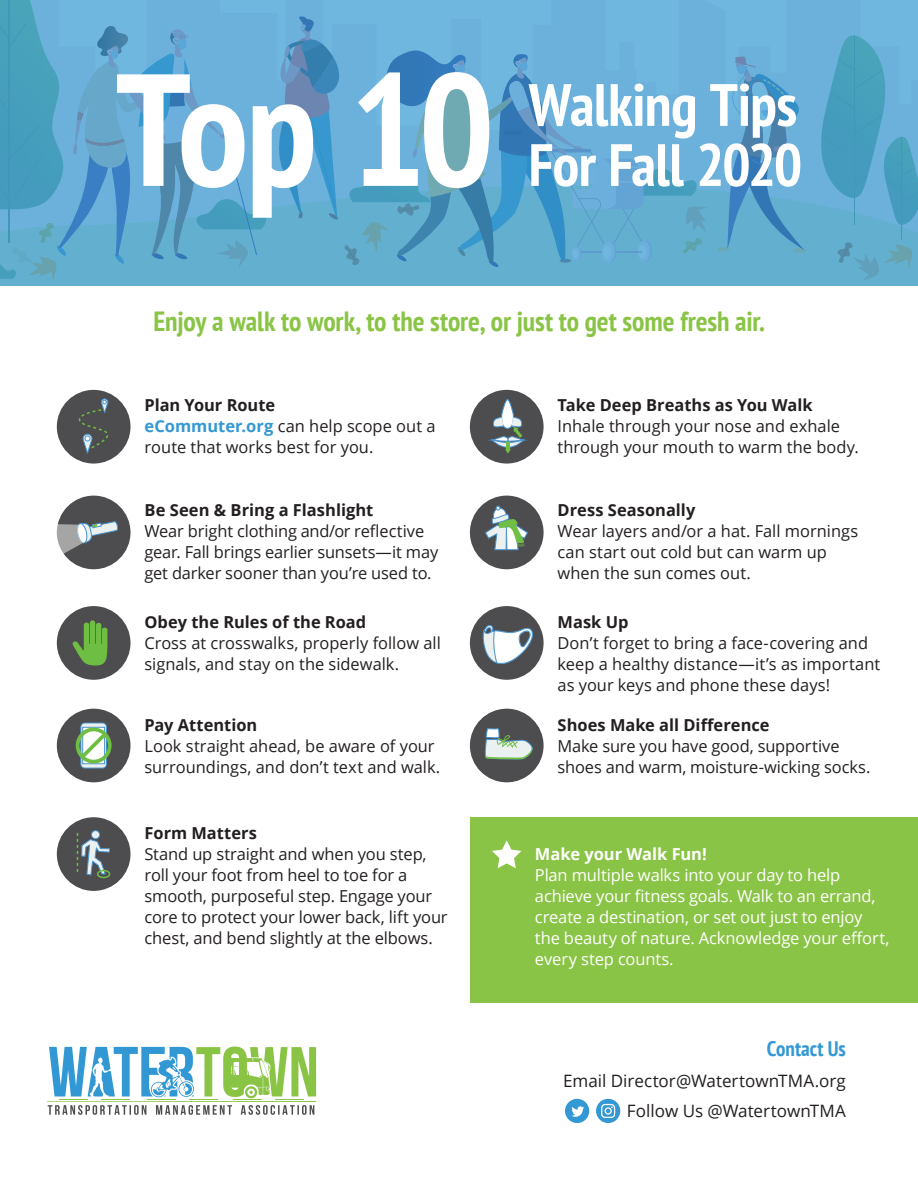
<style>
.page{position:relative;width:918px;height:1188px;background:#fff}
.page>*{position:absolute;margin:0;border:0;box-sizing:border-box;transform-origin:0 0}
.t1{font:700 condensed 159.3px "PT Sans";color:#fff}
.t2{font:700 condensed 59.55px "PT Sans";letter-spacing:-.01em;color:#fff}
.t3{font:700 condensed 27.75px "PT Sans";letter-spacing:-.005em;color:#8ac446}
.t4{font:700 condensed 21px "PT Sans";color:#3398d4}
.t5{font:17.1px/29.8px "Open Sans";color:#231f20;text-align:right}
.t6{font:16.5px/21px "Open Sans";color:#231f20}
.t7{font:16.5px/21px "Open Sans";letter-spacing:-.01em;color:#fff}
.t8{font:700 16.5px "Open Sans";color:#231f20}
.t9{font:700 16.5px "Open Sans";letter-spacing:-.005em;color:#fff}
.s1{font-weight:700}
.s2{font-weight:700;color:#3398d4}
</style>
<div class="page">
<svg style="left:0;top:0;width:918px;height:286px;background:#60a9d0"></svg>
<div style="left:57px;top:390px;width:74px;height:74px;background:#4d4c4e;border-radius:50%"></div>
<svg style="left:78px;top:398px;width:31px;height:56px"></svg>
<div style="left:57px;top:606px;width:74px;height:74px;background:#4d4c4e;border-radius:50%"></div>
<svg style="left:72px;top:620px;width:36px;height:46px"></svg>
<div style="left:57px;top:709px;width:74px;height:73px;background:#4d4c4e;border-radius:50%"></div>
<svg style="left:81px;top:723px;width:25px;height:45px"></svg>
<div style="left:81px;top:723px;width:26px;height:45px;border:1px solid #4994cf;border-radius:4px"></div>
<svg style="left:83px;top:727px;width:22px;height:37px"></svg>
<div style="left:76px;top:728px;width:36px;height:35px;border:4px solid #6fbe44;border-radius:50%"></div>
<svg style="left:77px;top:729px;width:33px;height:33px"></svg>
<div style="left:57px;top:817px;width:74px;height:74px;background:#4d4c4e;border-radius:50%"></div>
<div style="left:91px;top:830px;width:9px;height:9px;background:#ebf0f1;border-radius:50%"></div>
<div style="left:91px;top:830px;width:9px;height:9px;border:1px solid #4994cf;border-radius:50%"></div>
<svg style="left:77px;top:833px;width:33px;height:42px"></svg>
<div style="left:97px;top:870px;width:13px;height:8px;border:2px solid #6fbe44;border-radius:50%"></div>
<div style="left:57px;top:496px;width:74px;height:73px;background:#4d4c4e;border-radius:50%"></div>
<svg style="left:56px;top:520px;width:62px;height:40px"></svg>
<div style="left:470px;top:390px;width:74px;height:74px;background:#4d4c4e;border-radius:50%"></div>
<svg style="left:490px;top:399px;width:36px;height:55px"></svg>
<div style="left:470px;top:709px;width:74px;height:73px;background:#4d4c4e;border-radius:50%"></div>
<svg style="left:484px;top:728px;width:49px;height:32px"></svg>
<div style="left:470px;top:496px;width:74px;height:73px;background:#4d4c4e;border-radius:50%"></div>
<svg style="left:485px;top:502px;width:43px;height:48px"></svg>
<div style="left:470px;top:606px;width:74px;height:74px;background:#4d4c4e;border-radius:50%"></div>
<svg style="left:483px;top:623px;width:55px;height:45px"></svg>
<div style="left:470px;top:817px;width:448px;height:186px;background:#8ac446"></div>
<svg style="left:492px;top:840px;width:29px;height:28px"></svg>
<div style="left:565px;top:1099px;width:24px;height:24px;background:#3398d4;border-radius:50%"></div>
<svg style="left:571px;top:1106px;width:13px;height:11px"></svg>
<div style="left:596px;top:1099px;width:24px;height:24px;background:#3398d4;border-radius:50%"></div>
<svg style="left:601px;top:1104px;width:14px;height:14px"></svg>
<hr style="left:47px;top:1101px;width:269px;height:1px;background:#8ac445">
<svg style="left:48px;top:1047px;width:268px;height:68px"></svg>
<h1 class="t1" style="left:116px;top:24px;width:380px">Top 10</h1>
<h2 class="t2" style="left:529px;top:65px;width:270px">Walking Tips</h2>
<h2 class="t2" style="left:529px;top:125px;width:275px">For Fall 2020</h2>
<h3 class="t3" style="left:153px;top:303px;width:613px">Enjoy a walk to work, to the store, or just to get some fresh air.</h3>
<p class="t6" style="left:144px;top:394px;width:293px"><span class="s1">Plan Your Route<br></span><span class="s2">eCommuter.org</span> can help scope out a route that works best for you.</p>
<p class="t8" style="left:144px;top:498px;width:230px">Be Seen &amp; Bring a Flashlight</p>
<p class="t6" style="left:144px;top:520px;width:295px">Wear bright clothing and/or reflective gear. Fall brings earlier sunsets—it may get darker sooner than you’re used to.</p>
<p class="t8" style="left:144px;top:611px;width:223px">Obey the Rules of the Road</p>
<p class="t6" style="left:144px;top:632px;width:298px">Cross at crosswalks, properly follow all signals, and stay on the sidewalk.</p>
<p class="t8" style="left:144px;top:713px;width:114px">Pay Attention</p>
<p class="t6" style="left:144px;top:735px;width:297px">Look straight ahead, be aware of your surroundings, and don’t text and walk.</p>
<p class="t8" style="left:144px;top:822px;width:114px">Form Matters</p>
<p class="t6" style="left:144px;top:843px;width:305px">Stand up straight and when you step, roll your foot from heel to toe for a smooth, purposeful step. Engage your core to protect your lower back, lift your chest, and bend slightly at the elbows.</p>
<p class="t8" style="left:558px;top:393px;width:257px">Take Deep Breaths as You Walk</p>
<p class="t6" style="left:558px;top:415px;width:303px">Inhale through your nose and exhale through your mouth to warm the body.</p>
<p class="t8" style="left:558px;top:498px;width:139px">Dress Seasonally</p>
<p class="t6" style="left:558px;top:520px;width:302px">Wear layers and/or a hat. Fall mornings can start out cold but can warm up when the sun comes out.</p>
<p class="t8" style="left:558px;top:611px;width:72px">Mask Up</p>
<p class="t6" style="left:558px;top:632px;width:324px">Don’t forget to bring a face-covering and keep a healthy distance—it’s as important as your keys and phone these days!</p>
<p class="t8" style="left:558px;top:713px;width:214px">Shoes Make all Difference</p>
<p class="t6" style="left:558px;top:735px;width:314px">Make sure you have good, supportive shoes and warm, moisture-wicking socks.</p>
<p class="t9" style="left:535px;top:842px;width:173px">Make your Walk Fun!</p>
<p class="t7" style="left:535px;top:864px;width:356px">Plan multiple walks into your day to help achieve your fitness goals. Walk to an errand, create a destination, or set out just to enjoy the beauty of nature. Acknowledge your effort, every step counts.</p>
<p class="t4" style="left:767px;top:1035px;width:81px">Contact Us</p>
<p class="t5" style="left:563px;top:1065px;width:284px">Email Director@WatertownTMA.org<br>Follow Us @WatertownTMA</p>
</div>
